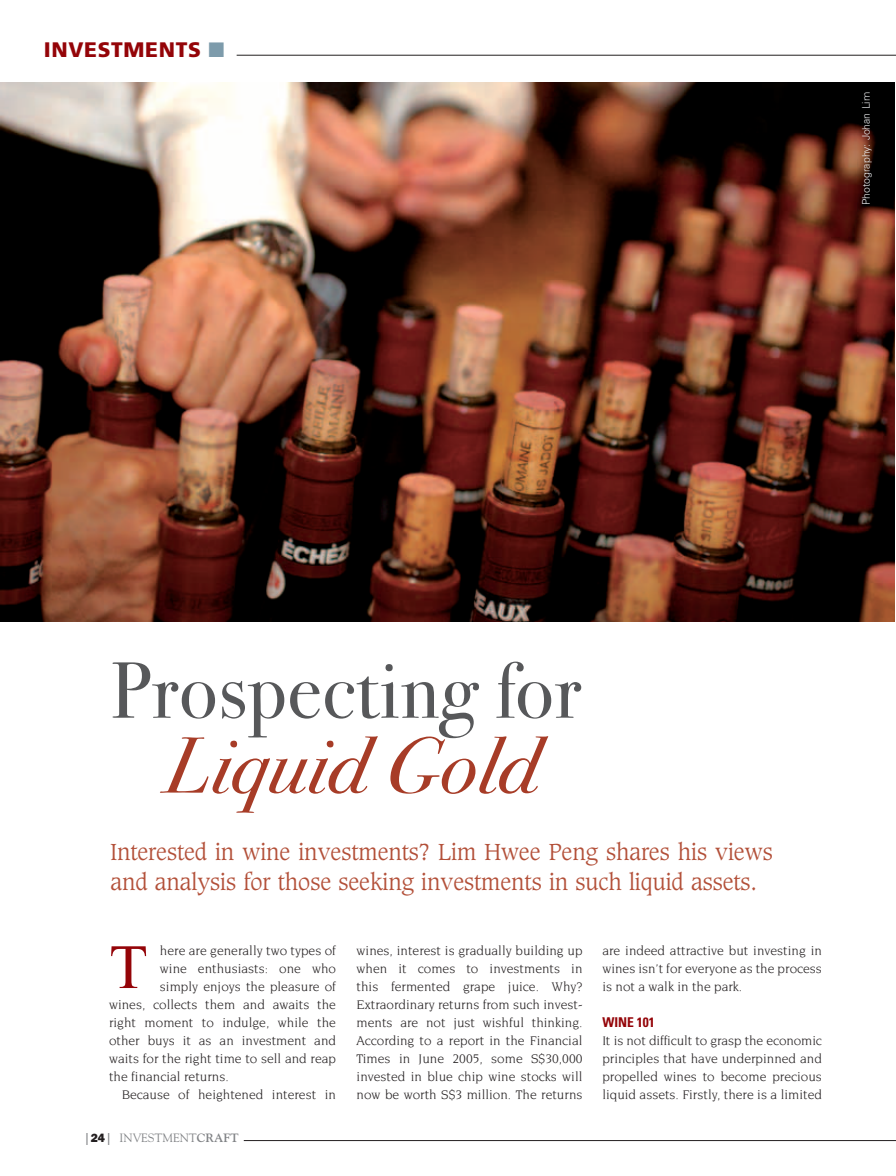
<style>
.page{position:relative;width:896px;height:1176px;background:#fff}
.page>*{position:absolute;margin:0;border:0;box-sizing:border-box;transform-origin:0 0}
.t1{font:79.5px "Bodoni Svty Two ITCTT";letter-spacing:.01em;color:#57585a}
.t2{font:italic 79.5px "Bodoni Svty Two ITCTT";letter-spacing:.01em;color:#a73c27}
.t3{font:63px "Times New Roman";color:#940408}
.t4{font:300 22.5px/30px "Caxton";color:#b35039}
.t5{font:900 21px "Frutiger";letter-spacing:.03em;color:#940408}
.t6{font:13.5px/18px "Novarese";color:#231f20;text-align:justify}
.t7{font:700 condensed 13.5px "Univers";color:#940408}
.t8{font:12px "Goudy";letter-spacing:-.005em;color:#808285}
.t9{font:300 10.5px "Univers";color:#e6e7e9}
.s1{color:#7d9bab}
.s2{font-weight:700}
.s3{font-family:"Franklin Gothic";font-weight:800;color:#231f20}
</style>
<div class="page">
<img style="left:0;top:54px;width:896px;height:1088px">
<h3 class="t5" style="left:44px;top:42px;width:182px">INVESTMENTS <span class="s1">■</span></h3>
<p class="t9" style="left:862px;top:205px;width:115px;rotate:-90deg">Photography: Johan Lim</p>
<h1 class="t1" style="left:111px;top:662px;width:472px">Prospecting for</h1>
<h1 class="t2" style="left:165px;top:736px;width:375px">Liquid Gold</h1>
<h3 class="t4" style="left:110px;top:838px;width:663px">Interested in wine investments? Lim Hwee Peng shares his views and analysis for those seeking investments in such liquid assets.</h3>
<p class="t6" style="left:160px;top:943px;width:178px">here are generally two types of</p>
<p class="t6" style="left:160px;top:961px;width:178px">wine enthusiasts: one who</p>
<p class="t6" style="left:160px;top:979px;width:178px">simply enjoys the pleasure of</p>
<p class="t6" style="left:109px;top:997px;width:228px">wines, collects them and awaits the</p>
<p class="t6" style="left:109px;top:1015px;width:228px">right moment to indulge, while the</p>
<p class="t6" style="left:109px;top:1033px;width:228px">other buys it as an investment and</p>
<p class="t6" style="left:109px;top:1051px;width:228px">waits for the right time to sell and reap</p>
<p class="t6" style="left:109px;top:1069px;width:121px">the financial returns.</p>
<p class="t6" style="left:122px;top:1087px;width:216px">Because of heightened interest in</p>
<h2 class="t3" style="left:109px;top:944px;width:40px">T</h2>
<p class="t6" style="left:602px;top:943px;width:221px">are indeed attractive but investing in wines isn’t for everyone as the process is not a walk in the park.</p>
<p class="t7" style="left:602px;top:1017px;width:54px">WINE 101</p>
<p class="t6" style="left:602px;top:1033px;width:221px">It is not difficult to grasp the economic principles that have underpinned and propelled wines to become precious liquid assets. Firstly, there is a limited</p>
<p class="t6" style="left:356px;top:943px;width:227px">wines, interest is gradually building up when it comes to investments in this fermented grape juice. Why?<br>Extraordinary returns from such invest&shy;ments are not just wishful thinking.<br>According to a report in the Financial Times in June 2005, some S$30,000 invested in blue chip wine stocks will now be worth S$3 million. The returns</p>
<p class="t8" style="left:84px;top:1133px;width:157px"><span class="s2">|</span><span class="s3">24</span><span class="s2">|</span> INVESTMENT<span class="s2">CRAFT</span></p>
</div>
